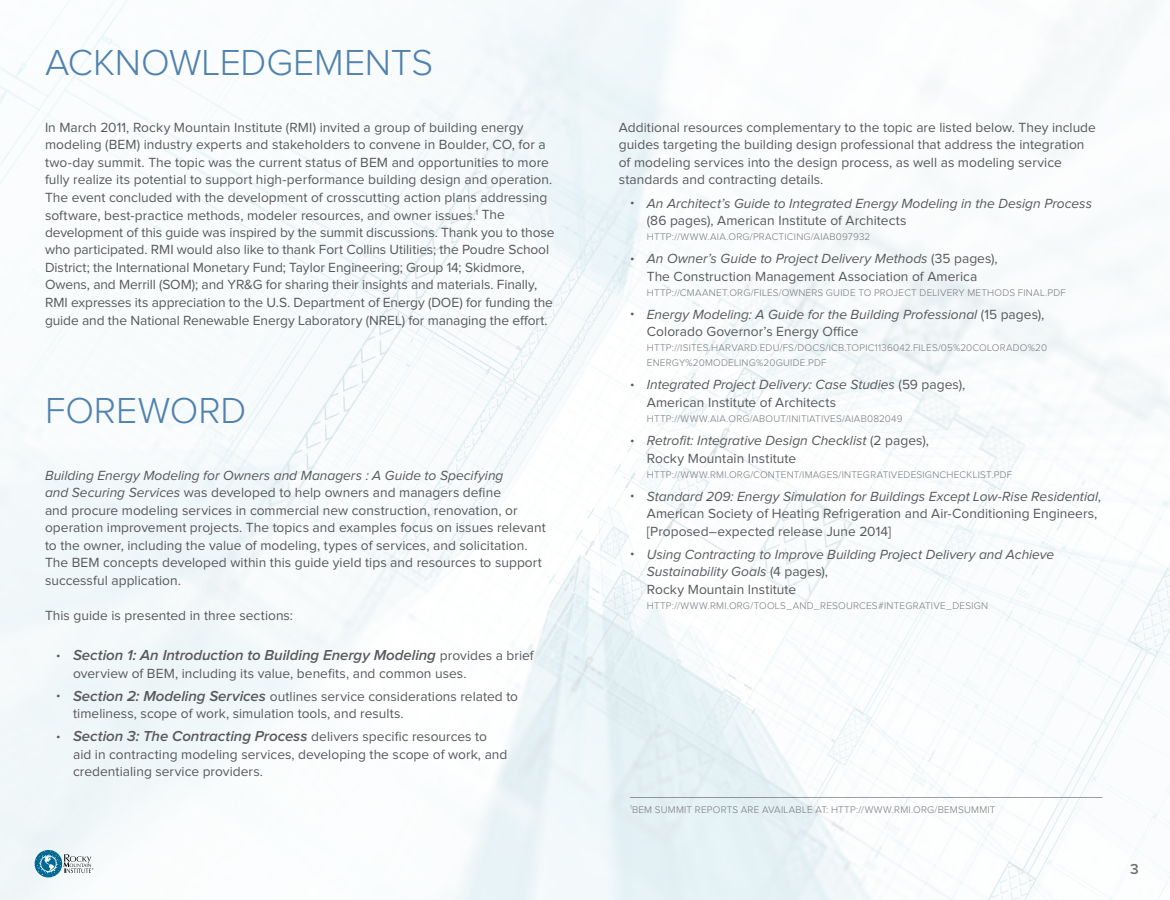
<style>
.page{position:relative;width:1170px;height:900px;background:#fff}
.page>*{position:absolute;margin:0;border:0;box-sizing:border-box;transform-origin:0 0}
.t1{font:300 37.5px "Proxima Nova";color:#5082ad}
.t2{font:italic 600 15px "Proxima Nova";letter-spacing:-.005em;color:#58595b}
.t3{font:600 15px "Proxima Nova";color:#717073}
.t4{font:13.75px/17.5px "Proxima Nova";color:#58595b}
.t5{font:italic 13.75px/17.5px "Proxima Nova";color:#58595b}
.t6{font:300 10px/15px "Proxima Nova";letter-spacing:.02em;color:#77787b}
.s1{font-style:italic}
.s2{font-weight:400;font-style:normal;font-size:12.5px}
.s3{font-weight:400;font-style:normal;font-size:13.75px}
.s4{font-size:12.5px}
.s5{font-weight:600;font-style:italic;font-size:15px}
.s6{font-style:normal;font-size:12.5px}
.s7{font-style:normal}
</style>
<div class="page">
<img style="left:0;top:0;width:1170px;height:900px">
<svg style="left:35px;top:850px;width:58px;height:27px"></svg>
<hr style="left:630px;top:798px;width:472px;height:1px;background:#77787b">
<h1 class="t1" style="left:45px;top:45px;width:390px">ACKNOWLEDGEMENTS</h1>
<p class="t4" style="left:45px;top:119px;width:511px">In March 2011, Rocky Mountain Institute (RMI) invited a group of building energy modeling (BEM) industry experts and stakeholders to convene in Boulder, CO, for a two-day summit. The topic was the current status of BEM and opportunities to more fully realize its potential to support high-performance building design and operation.<br>The event concluded with the development of crosscutting action plans addressing software, best-practice methods, modeler resources, and owner issues.<sup>1</sup> The development of this guide was inspired by the summit discussions. Thank you to those who participated. RMI would also like to thank Fort Collins Utilities; the Poudre School District; the International Monetary Fund; Taylor Engineering; Group 14; Skidmore, Owens, and Merrill (SOM); and YR&amp;G for sharing their insights and materials. Finally, RMI expresses its appreciation to the U.S. Department of Energy (DOE) for funding the guide and the National Renewable Energy Laboratory (NREL) for managing the effort.</p>
<h1 class="t1" style="left:45px;top:393px;width:203px">FOREWORD</h1>
<p class="t4" style="left:45px;top:467px;width:502px"><span class="s1">Building Energy Modeling for Owners and Managers : A Guide to Specifying<br>and Securing Services</span> was developed to help owners and managers define<br>and procure modeling services in commercial new construction, renovation, or operation improvement projects. The topics and examples focus on issues relevant to the owner, including the value of modeling, types of services, and solicitation.<br>The BEM concepts developed within this guide yield tips and resources to support successful application.</p>
<p class="t4" style="left:45px;top:607px;width:250px">This guide is presented in three sections:</p>
<p class="t2" style="left:56px;top:648px;width:479px"><span class="s2">•</span> Section 1: An Introduction to Building Energy Modeling <span class="s3">provides a brief</span></p>
<p class="t4" style="left:73px;top:665px;width:395px">overview of BEM, including its value, benefits, and common uses.</p>
<p class="t4" style="left:73px;top:688px;width:447px;text-indent:-17px"><span class="s4">•</span> <span class="s5">Section 2: Modeling Services</span> outlines service considerations related to timeliness, scope of work, simulation tools, and results.</p>
<p class="t2" style="left:56px;top:730px;width:432px"><span class="s2">•</span> Section 3: The Contracting Process <span class="s3">delivers specific resources to</span></p>
<p class="t4" style="left:73px;top:746px;width:436px">aid in contracting modeling services, developing the scope of work, and credentialing service providers.</p>
<p class="t4" style="left:619px;top:119px;width:479px">Additional resources complementary to the topic are listed below. They include guides targeting the building design professional that address the integration of modeling services into the design process, as well as modeling service standards and contracting details.</p>
<p class="t5" style="left:647px;top:195px;width:447px;text-indent:-17px"><span class="s6">•</span> An Architect’s Guide to Integrated Energy Modeling in the Design Process <span class="s7">(86 pages), American Institute of Architects</span></p>
<p class="t6" style="left:647px;top:230px;width:225px">HTTP://WWW.AIA.ORG/PRACTICING/AIAB097932</p>
<p class="t4" style="left:630px;top:250px;width:369px;text-align:center"><span class="s4">•</span> <span class="s1">An Owner’s Guide to Project Delivery Methods</span> (35 pages),<br>The Construction Management Association of America</p>
<p class="t6" style="left:647px;top:285px;width:421px">HTTP://CMAANET.ORG/FILES/OWNERS GUIDE TO PROJECT DELIVERY METHODS FINAL.PDF</p>
<p class="t5" style="left:647px;top:306px;width:399px;text-indent:-17px"><span class="s6">•</span> Energy Modeling: A Guide for the Building Professional <span class="s7">(15 pages),<br>Colorado Governor’s Energy Office</span></p>
<p class="t6" style="left:647px;top:341px;width:402px">HTTP://ISITES.HARVARD.EDU/FS/DOCS/ICB.TOPIC1136042.FILES/05%20COLORADO%20<br>ENERGY%20MODELING%20GUIDE.PDF</p>
<p class="t4" style="left:647px;top:377px;width:320px;text-indent:-17px"><span class="s4">•</span> <span class="s1">Integrated Project Delivery: Case Studies</span> (59 pages),<br>American Institute of Architects</p>
<p class="t6" style="left:647px;top:412px;width:257px">HTTP://WWW.AIA.ORG/ABOUT/INITIATIVES/AIAB082049</p>
<p class="t5" style="left:647px;top:432px;width:284px;text-indent:-17px"><span class="s6">•</span> Retrofit: Integrative Design Checklist <span class="s7">(2 pages),<br>Rocky Mountain Institute</span></p>
<p class="t6" style="left:647px;top:467px;width:367px">HTTP://WWW.RMI.ORG/CONTENT/IMAGES/INTEGRATIVEDESIGNCHECKLIST.PDF</p>
<p class="t4" style="left:647px;top:488px;width:456px;text-indent:-17px"><span class="s4">•</span> <span class="s1">Standard 209: Energy Simulation for Buildings Except Low-Rise Residential</span>,<br>American Society of Heating Refrigeration and Air-Conditioning Engineers, [Proposed–expected release June 2014]</p>
<p class="t5" style="left:647px;top:546px;width:409px;text-indent:-17px"><span class="s6">•</span> Using Contracting to Improve Building Project Delivery and Achieve<br>Sustainability Goals <span class="s7">(4 pages),<br>Rocky Mountain Institute</span></p>
<p class="t6" style="left:647px;top:598px;width:343px">HTTP://WWW.RMI.ORG/TOOLS_AND_RESOURCES#INTEGRATIVE_DESIGN</p>
<p class="t6" style="left:630px;top:802px;width:367px"><sup>1</sup>BEM SUMMIT REPORTS ARE AVAILABLE AT: HTTP://WWW.RMI.ORG/BEMSUMMIT</p>
<p class="t3" style="left:1130px;top:862px;width:10px">3</p>
</div>
